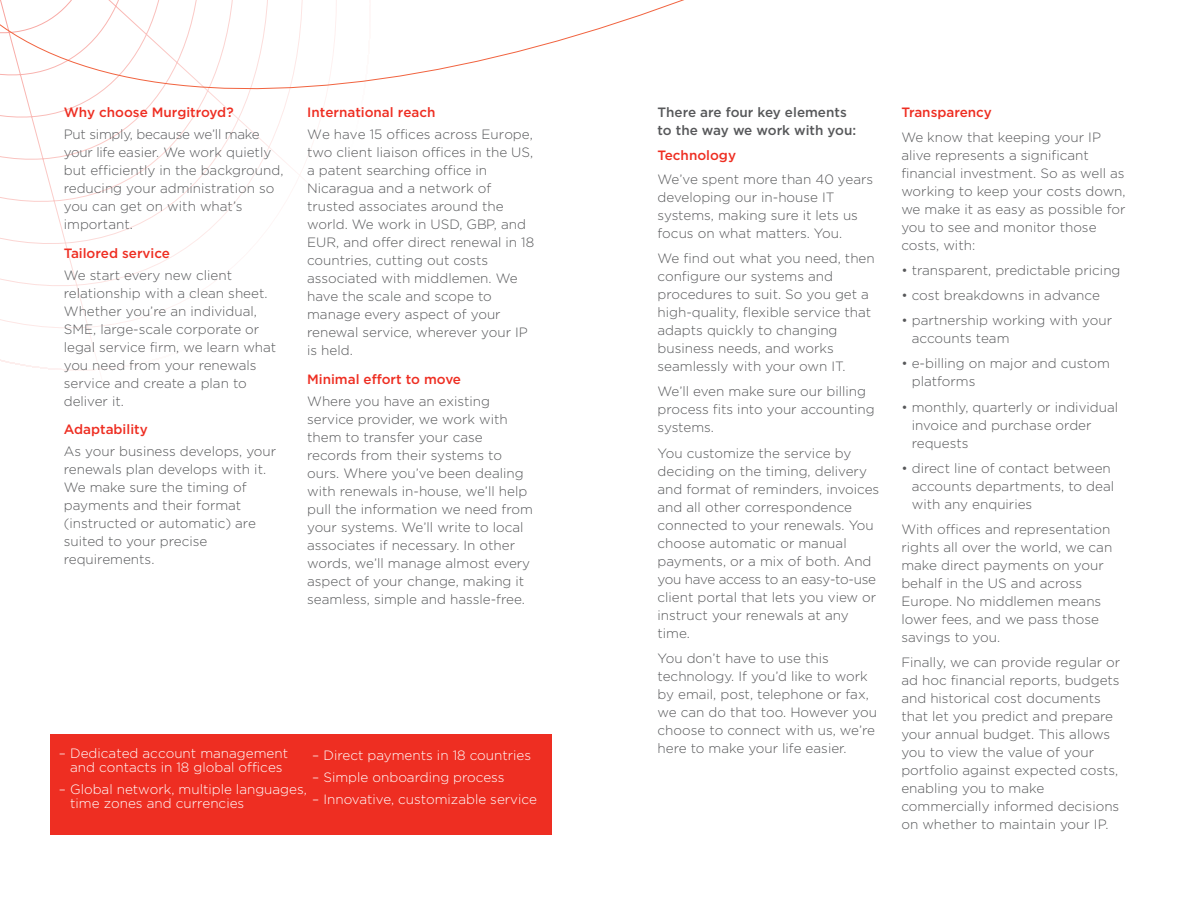
<style>
.page{position:relative;width:1188px;height:918px;background:#fff}
.page>*{position:absolute;margin:0;border:0;box-sizing:border-box;transform-origin:0 0}
.t1{font:300 13.5px/18px "Gotham";color:#57585a}
.t2{font:300 13.5px/14.2px "Gotham";color:#fff;text-align:center}
.t3{font:500 13.5px "Gotham";color:#ee2e22}
.t4{font:500 13.5px/17.5px "Gotham";color:#57585a}
.s1{font-weight:500;color:#ee2e22}
.s2{font-style:inherit}
</style>
<div class="page">
<svg style="left:0;top:169px;width:300px;height:202px"></svg>
<svg style="left:0;top:0;width:684px;height:169px"></svg>
<div style="left:50px;top:734px;width:501px;height:101px;background:#ee2e22"></div>
<p class="t3" style="left:64px;top:105px;width:171px">Why choose Murgitroyd?</p>
<p class="t1" style="left:64px;top:125px;width:221px">Put simply, because we’ll make your life easier. We work quietly but efficiently in the background, reducing your administration so you can get on with what’s important.</p>
<p class="t3" style="left:64px;top:245px;width:108px">Tailored service</p>
<p class="t1" style="left:64px;top:266px;width:214px">We start every new client relationship with a clean sheet.<br>Whether you’re an individual,<br>SME, large-scale corporate or legal service firm, we learn what you need from your renewals service and create a plan to deliver it.</p>
<p class="t3" style="left:64px;top:422px;width:86px">Adaptability</p>
<p class="t1" style="left:64px;top:442px;width:214px">As your business develops, your renewals plan develops with it.<br>We make sure the timing of payments and their format (instructed or automatic) are suited to your precise requirements.</p>
<p class="t1" style="left:307px;top:101px;width:227px;line-height:21.6px"><span class="s1">International reach<br></span>We have 1<span class="s2">5</span> offices across Europe,</p>
<p class="t1" style="left:307px;top:143px;width:229px">two client liaison offices in the US, a patent searching office in<br>Nicaragua and a network of trusted associates around the world. We work in USD, GBP, and<br>EUR, and offer direct renewal in 18 countries, cutting out costs associated with middlemen. We have the scale and scope to manage every aspect of your renewal service, wherever your IP is held.</p>
<p class="t3" style="left:307px;top:371px;width:155px">Minimal effort to move</p>
<p class="t1" style="left:307px;top:392px;width:227px">Where you have an existing service provider, we work with them to transfer your case records from their systems to ours. Where you’ve been dealing with renewals in-house, we’ll help pull the information we need from your systems. We’ll write to local associates if necessary. In other words, we’ll manage almost every aspect of your change, making it seamless, simple and hassle-free.</p>
<p class="t2" style="left:59px;top:746px;width:231px">– Dedicated account management and contacts in 1<span class="s2">8</span> global offices</p>
<p class="t2" style="left:70px;top:782px;width:238px;text-align:left;text-indent:-11px">– Global network, multiple languages, time zones and currencies</p>
<p class="t2" style="left:312px;top:748px;width:220px">– Direct payments in 18 countries</p>
<p class="t2" style="left:312px;top:770px;width:194px">– Simple onboarding process</p>
<p class="t2" style="left:312px;top:792px;width:226px">– Innovative, customizable service</p>
<p class="t4" style="left:658px;top:103px;width:200px">There are four key elements to the way we work with you:</p>
<p class="t3" style="left:658px;top:147px;width:80px">Technology</p>
<p class="t1" style="left:658px;top:170px;width:217px">We’ve spent more than 40 years developing our in-house IT systems, making sure it lets us focus on what matters. You.</p>
<p class="t1" style="left:658px;top:249px;width:219px">We find out what you need, then configure our systems and procedures to suit. So you get a high-quality, flexible service that adapts quickly to changing business needs, and works seamlessly with your own IT.</p>
<p class="t1" style="left:658px;top:383px;width:219px">We’ll even make sure our billing process fits into your accounting systems.</p>
<p class="t1" style="left:658px;top:444px;width:223px">You customize the service by deciding on the timing, delivery and format of reminders, invoices and all other correspondence connected to your renewals. You choose automatic or manual payments, or a mix of both. And you have access to an easy-to-use client portal that lets you view or instruct your renewals at any time.</p>
<p class="t1" style="left:658px;top:649px;width:221px">You don’t have to use this technology. If you’d like to work by email, post, telephone or fax, we can do that too. However you choose to connect with us, we’re here to make your life easier.</p>
<p class="t3" style="left:901px;top:105px;width:92px">Transparency</p>
<p class="t1" style="left:901px;top:128px;width:226px">We know that keeping your IP alive represents a significant financial investment. So as well as working to keep your costs down, we make it as easy as possible for you to see and monitor those costs, with:</p>
<p class="t1" style="left:901px;top:261px;width:221px">• transparent, predictable pricing</p>
<p class="t1" style="left:901px;top:286px;width:200px">• cost breakdowns in advance</p>
<p class="t1" style="left:912px;top:311px;width:202px;text-indent:-10px">• partnership working with your accounts team</p>
<p class="t1" style="left:912px;top:355px;width:200px;text-indent:-10px">• e-billing on major and custom platforms</p>
<p class="t1" style="left:912px;top:398px;width:208px;text-indent:-10px">• monthly, quarterly or individual invoice and purchase order requests</p>
<p class="t1" style="left:912px;top:459px;width:204px;text-indent:-10px">• direct line of contact between accounts departments, to deal with any enquiries</p>
<p class="t1" style="left:901px;top:520px;width:212px">With offices and representation rights all over the world, we can make direct payments on your behalf in the US and across<br>Europe. No middlemen means lower fees, and we pass those savings to you.</p>
<p class="t1" style="left:901px;top:653px;width:220px">Finally, we can provide regular or ad hoc financial reports, budgets and historical cost documents that let you predict and prepare your annual budget. This allows you to view the value of your portfolio against expected costs, enabling you to make commercially informed decisions on whether to maintain your IP.</p>
</div>
